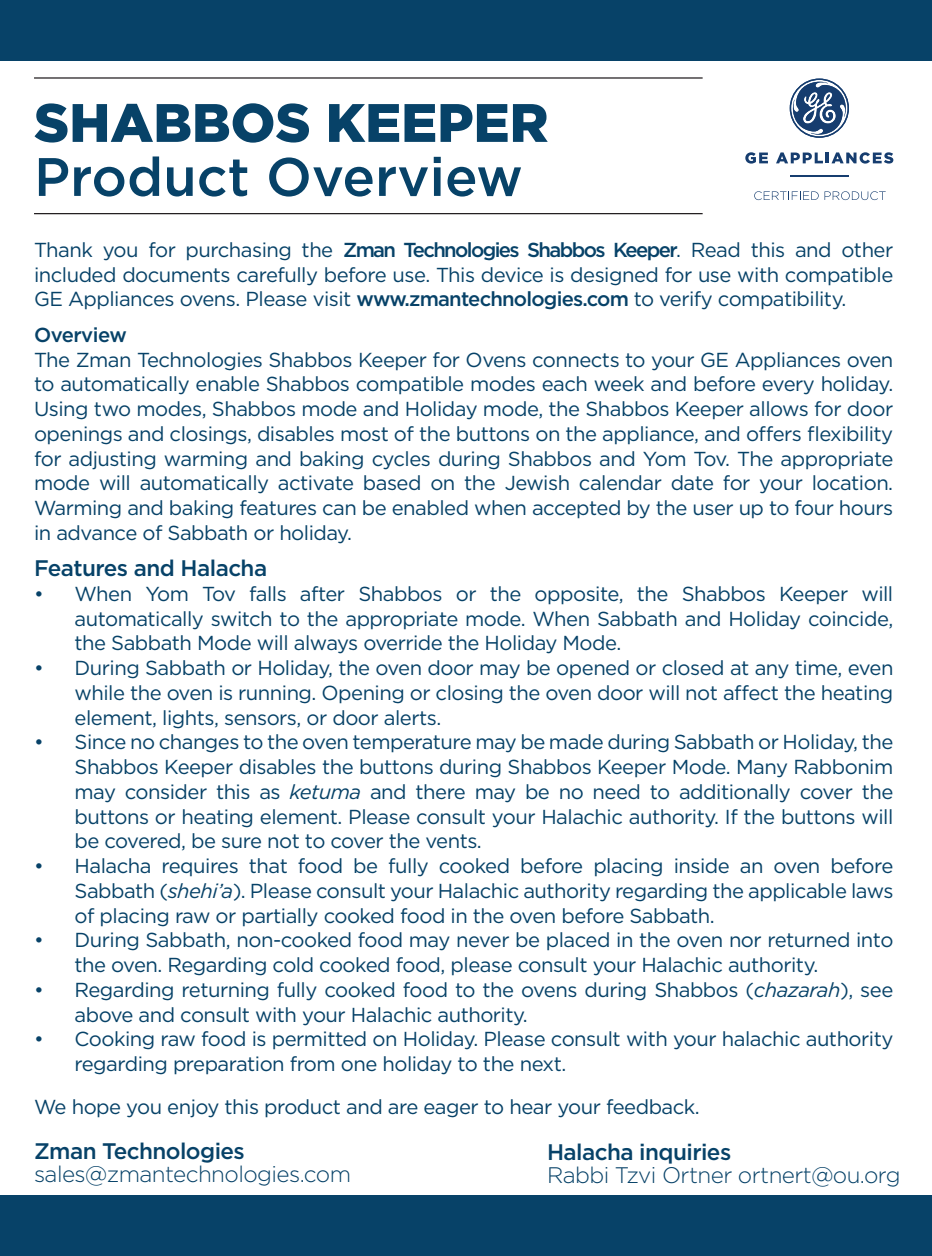
<style>
.page{position:relative;width:932px;height:1256px;background:#fff}
.page>*{position:absolute;margin:0;border:0;box-sizing:border-box;transform-origin:0 0}
.t1{font:500 54px "Gotham";color:#074268}
.t2{font:900 54px "Gotham";color:#074268}
.t3{font:300 22.5px "Gotham";letter-spacing:-.025em;color:#074268}
.t4{font:500 22.5px "Gotham";letter-spacing:-.025em;color:#074268}
.t5{font:20.25px/24.8px "Gotham";letter-spacing:-.025em;color:#074268;text-align:justify}
.t6{font:500 20.25px "Gotham";letter-spacing:-.025em;color:#074268}
.s1{font-weight:500}
.s2{font-style:italic}
</style>
<div class="page">
<div style="left:0;top:0;width:932px;height:61px;background:#074268"></div>
<div style="left:0;top:1195px;width:932px;height:61px;background:#074268"></div>
<hr style="left:34px;top:77px;width:668px;height:2px;background:#0a0507">
<hr style="left:34px;top:213px;width:668px;height:1px;background:#0a0507">
<svg style="left:789px;top:79px;width:60px;height:59px"></svg>
<svg style="left:745px;top:152px;width:23px;height:12px"></svg>
<svg style="left:776px;top:152px;width:117px;height:12px"></svg>
<hr style="left:790px;top:175px;width:58px;height:2px;background:#163d6f">
<svg style="left:754px;top:191px;width:64px;height:9px"></svg>
<svg style="left:824px;top:191px;width:61px;height:9px"></svg>
<p class="t2" style="left:34px;top:92px;width:516px">SHABBOS KEEPER</p>
<p class="t1" style="left:34px;top:141px;width:490px">Product Overview</p>
<p class="t5" style="left:34px;top:237px;width:860px">Thank you for purchasing the <span class="s1">Zman Technologies Shabbos Keeper</span>. Read this and other included documents carefully before use. This device is designed for use with compatible GE Appliances ovens. Please visit <span class="s1">www.zmantechnologies.com</span> to verify compatibility.</p>
<p class="t6" style="left:34px;top:321px;width:94px">Overview</p>
<p class="t5" style="left:34px;top:347px;width:860px">The Zman Technologies Shabbos Keeper for Ovens connects to your GE Appliances oven to automatically enable Shabbos compatible modes each week and before every holiday.<br>Using two modes, Shabbos mode and Holiday mode, the Shabbos Keeper allows for door openings and closings, disables most of the buttons on the appliance, and offers flexibility for adjusting warming and baking cycles during Shabbos and Yom Tov. The appropriate mode will automatically activate based on the Jewish calendar date for your location.<br>Warming and baking features can be enabled when accepted by the user up to four hours in advance of Sabbath or holiday.</p>
<p class="t4" style="left:34px;top:553px;width:235px">Features and Halacha</p>
<p class="t5" style="left:75px;top:581px;width:820px;text-indent:-40px">• When Yom Tov falls after Shabbos or the opposite, the Shabbos Keeper will automatically switch to the appropriate mode. When Sabbath and Holiday coincide, the Sabbath Mode will always override the Holiday Mode.</p>
<p class="t5" style="left:75px;top:655px;width:820px;text-indent:-40px">• During Sabbath or Holiday, the oven door may be opened or closed at any time, even while the oven is running. Opening or closing the oven door will not affect the heating element, lights, sensors, or door alerts.</p>
<p class="t5" style="left:75px;top:729px;width:820px;text-indent:-40px">• Since no changes to the oven temperature may be made during Sabbath or Holiday, the Shabbos Keeper disables the buttons during Shabbos Keeper Mode. Many Rabbonim may consider this as <span class="s2">ketuma</span> and there may be no need to additionally cover the buttons or heating element. Please consult your Halachic authority. If the buttons will be covered, be sure not to cover the vents.</p>
<p class="t5" style="left:75px;top:853px;width:820px;text-indent:-40px">• Halacha requires that food be fully cooked before placing inside an oven before Sabbath (<span class="s2">shehi’a</span>). Please consult your Halachic authority regarding the applicable laws of placing raw or partially cooked food in the oven before Sabbath.</p>
<p class="t5" style="left:75px;top:927px;width:820px;text-indent:-40px">• During Sabbath, non-cooked food may never be placed in the oven nor returned into the oven. Regarding cold cooked food, please consult your Halachic authority.</p>
<p class="t5" style="left:75px;top:977px;width:820px;text-indent:-40px">• Regarding returning fully cooked food to the ovens during Shabbos (<span class="s2">chazarah</span>), see above and consult with your Halachic authority.</p>
<p class="t5" style="left:75px;top:1026px;width:820px;text-indent:-40px">• Cooking raw food is permitted on Holiday. Please consult with your halachic authority regarding preparation from one holiday to the next.</p>
<p class="t5" style="left:34px;top:1094px;width:667px">We hope you enjoy this product and are eager to hear your feedback.</p>
<p class="t4" style="left:547px;top:1137px;width:186px">Halacha inquiries</p>
<p class="t3" style="left:547px;top:1160px;width:355px">Rabbi Tzvi Ortner ortnert@ou.org</p>
<p class="t4" style="left:34px;top:1136px;width:212px">Zman Technologies</p>
<p class="t3" style="left:34px;top:1159px;width:318px">sales@zmantechnologies.com</p>
</div>
